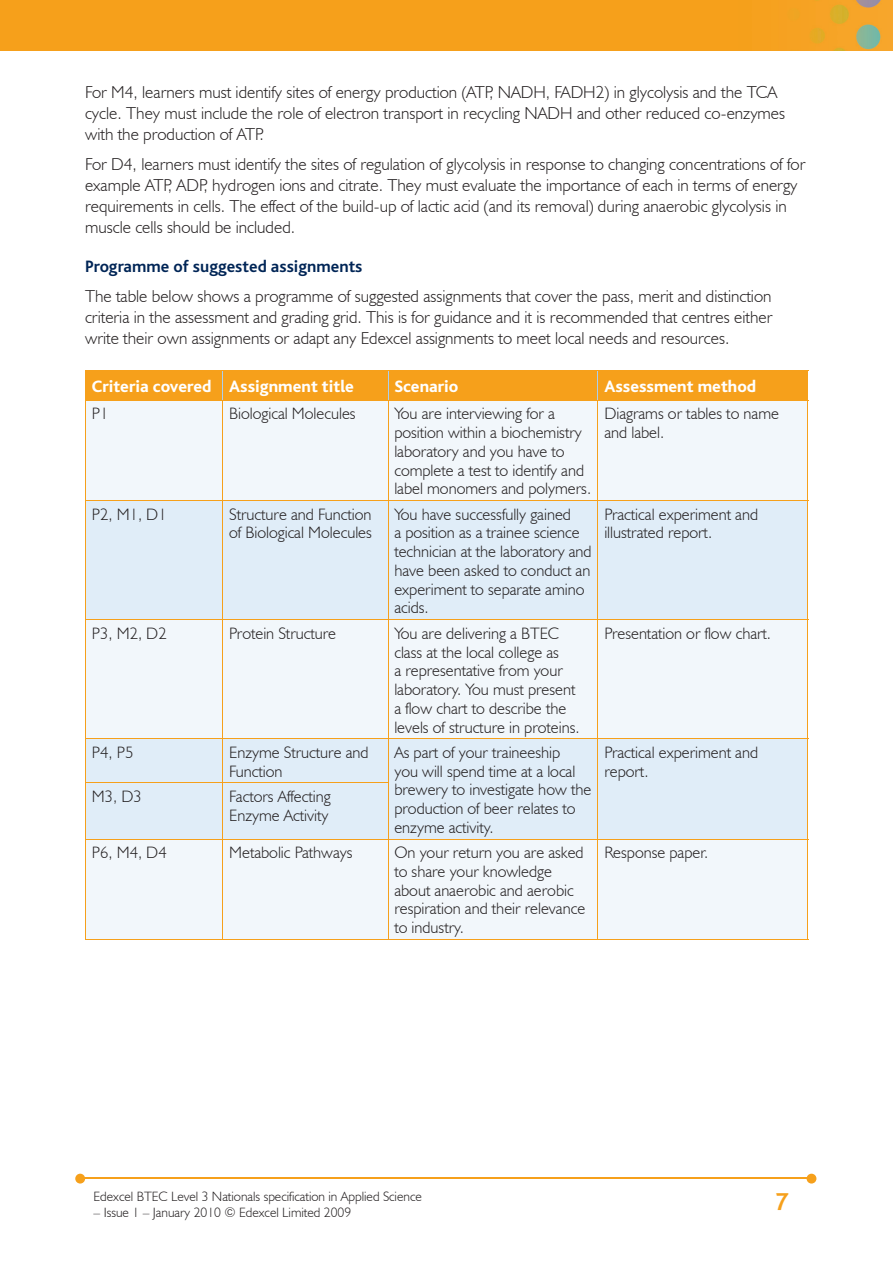
<style>
.page{position:relative;width:893px;height:1263px;background:#fff}
.page>*{position:absolute;margin:0;border:0;box-sizing:border-box;transform-origin:0 0}
.t1{font:700 25.5px "Bliss";color:#f6a01b}
.t2{font:300 17.25px/21px "Humanist 521 BT";color:#231f20}
.t3{font:800 17.25px "Bliss";color:#fff}
.t4{font:700 17.25px "Bliss";color:#002556}
.t5{font:300 16.5px/18.8px "Humanist 521 BT";color:#231f20}
.t6{font:300 13.5px "Humanist 521 BT";color:#231f20}
</style>
<div class="page">
<img style="left:0;top:0;width:893px;height:51px">
<hr style="left:82px;top:1178px;width:728px;height:1px;background:#f6a01b">
<svg style="left:807px;top:1174px;width:9px;height:9px"></svg>
<svg style="left:75px;top:1174px;width:10px;height:9px"></svg>
<div style="left:86px;top:401px;width:721px;height:99px;background:#f2f7fb"></div>
<svg style="left:86px;top:501px;width:721px;height:338px;fill:#e0edf8"></svg>
<div style="left:86px;top:783px;width:302px;height:56px;background:#e0edf8"></div>
<div style="left:86px;top:840px;width:721px;height:99px;background:#f2f7fb"></div>
<hr style="left:85px;top:400px;width:138px;height:1px;background:#f6a01b">
<hr style="left:223px;top:400px;width:165px;height:1px;background:#f6a01b">
<hr style="left:388px;top:400px;width:210px;height:1px;background:#f6a01b">
<hr style="left:598px;top:400px;width:210px;height:1px;background:#f6a01b">
<div style="left:85px;top:371px;width:723px;height:29px;background:#f6a01b"></div>
<hr style="left:85px;top:370px;width:138px;height:1px;background:#f6a01b">
<hr style="left:223px;top:370px;width:165px;height:1px;background:#f6a01b">
<hr style="left:388px;top:370px;width:210px;height:1px;background:#f6a01b">
<hr style="left:598px;top:370px;width:210px;height:1px;background:#f6a01b">
<hr style="left:222px;top:401px;width:1px;height:99px;background:#f6a01b">
<hr style="left:388px;top:401px;width:1px;height:99px;background:#f6a01b">
<hr style="left:598px;top:401px;width:1px;height:99px;background:#f6a01b">
<hr style="left:85px;top:401px;width:1px;height:99px;background:#f6a01b">
<hr style="left:807px;top:401px;width:1px;height:99px;background:#f6a01b">
<hr style="left:222px;top:501px;width:1px;height:118px;background:#f6a01b">
<hr style="left:388px;top:501px;width:1px;height:118px;background:#f6a01b">
<hr style="left:598px;top:501px;width:1px;height:118px;background:#f6a01b">
<hr style="left:85px;top:501px;width:1px;height:118px;background:#f6a01b">
<hr style="left:807px;top:501px;width:1px;height:118px;background:#f6a01b">
<hr style="left:85px;top:500px;width:138px;height:1px;background:#f6a01b">
<hr style="left:223px;top:500px;width:165px;height:1px;background:#f6a01b">
<hr style="left:388px;top:500px;width:210px;height:1px;background:#f6a01b">
<hr style="left:598px;top:500px;width:210px;height:1px;background:#f6a01b">
<hr style="left:222px;top:620px;width:1px;height:118px;background:#f6a01b">
<hr style="left:388px;top:620px;width:1px;height:118px;background:#f6a01b">
<hr style="left:598px;top:620px;width:1px;height:118px;background:#f6a01b">
<hr style="left:85px;top:620px;width:1px;height:118px;background:#f6a01b">
<hr style="left:807px;top:620px;width:1px;height:118px;background:#f6a01b">
<hr style="left:85px;top:619px;width:138px;height:1px;background:#f6a01b">
<hr style="left:223px;top:619px;width:165px;height:1px;background:#f6a01b">
<hr style="left:388px;top:619px;width:210px;height:1px;background:#f6a01b">
<hr style="left:598px;top:619px;width:210px;height:1px;background:#f6a01b">
<hr style="left:222px;top:739px;width:1px;height:43px;background:#f6a01b">
<hr style="left:388px;top:739px;width:1px;height:43px;background:#f6a01b">
<hr style="left:598px;top:739px;width:1px;height:44px;background:#f6a01b">
<hr style="left:598px;top:783px;width:1px;height:56px;background:#f6a01b">
<hr style="left:85px;top:739px;width:1px;height:43px;background:#f6a01b">
<hr style="left:807px;top:739px;width:1px;height:44px;background:#f6a01b">
<hr style="left:807px;top:783px;width:1px;height:56px;background:#f6a01b">
<hr style="left:85px;top:738px;width:138px;height:1px;background:#f6a01b">
<hr style="left:223px;top:738px;width:165px;height:1px;background:#f6a01b">
<hr style="left:388px;top:738px;width:210px;height:1px;background:#f6a01b">
<hr style="left:598px;top:738px;width:210px;height:1px;background:#f6a01b">
<hr style="left:222px;top:783px;width:1px;height:56px;background:#f6a01b">
<hr style="left:388px;top:783px;width:1px;height:56px;background:#f6a01b">
<hr style="left:85px;top:783px;width:1px;height:56px;background:#f6a01b">
<hr style="left:85px;top:782px;width:138px;height:1px;background:#f6a01b">
<hr style="left:223px;top:782px;width:165px;height:1px;background:#f6a01b">
<hr style="left:222px;top:839px;width:1px;height:100px;background:#f6a01b">
<hr style="left:388px;top:839px;width:1px;height:100px;background:#f6a01b">
<hr style="left:598px;top:839px;width:1px;height:100px;background:#f6a01b">
<hr style="left:85px;top:939px;width:138px;height:1px;background:#f6a01b">
<hr style="left:223px;top:939px;width:165px;height:1px;background:#f6a01b">
<hr style="left:388px;top:939px;width:210px;height:1px;background:#f6a01b">
<hr style="left:598px;top:939px;width:210px;height:1px;background:#f6a01b">
<hr style="left:85px;top:839px;width:1px;height:100px;background:#f6a01b">
<hr style="left:807px;top:839px;width:1px;height:100px;background:#f6a01b">
<hr style="left:85px;top:839px;width:138px;height:1px;background:#f6a01b">
<hr style="left:223px;top:839px;width:165px;height:1px;background:#f6a01b">
<hr style="left:388px;top:839px;width:210px;height:1px;background:#f6a01b">
<hr style="left:598px;top:839px;width:210px;height:1px;background:#f6a01b">
<p class="t2" style="left:85px;top:81px;width:702px">For M4, learners must identify sites of energy production (ATP, NADH, FADH2) in glycolysis and the TCA cycle. They must include the role of electron transport in recycling NADH and other reduced co-enzymes with the production of ATP.</p>
<p class="t2" style="left:85px;top:153px;width:722px">For D4, learners must identify the sites of regulation of glycolysis in response to changing concentrations of for example ATP, ADP, hydrogen ions and citrate. They must evaluate the importance of each in terms of energy requirements in cells. The effect of the build-up of lactic acid (and its removal) during anaerobic glycolysis in muscle cells should be included.</p>
<p class="t4" style="left:85px;top:258px;width:279px">Programme of suggested assignments</p>
<p class="t2" style="left:85px;top:285px;width:689px;text-align:justify">The table below shows a programme of suggested assignments that cover the pass, merit and distinction criteria in the assessment and grading grid. This is for guidance and it is recommended that centres either write their own assignments or adapt any Edexcel assignments to meet local needs and resources.</p>
<p class="t3" style="left:92px;top:377px;width:264px">Criteria covered Assignment title</p>
<p class="t3" style="left:394px;top:377px;width:66px">Scenario</p>
<p class="t3" style="left:604px;top:377px;width:153px">Assessment method</p>
<p class="t5" style="left:92px;top:404px;width:18px">P1</p>
<p class="t5" style="left:229px;top:404px;width:128px">Biological Molecules</p>
<p class="t5" style="left:394px;top:404px;width:198px">You are interviewing for a position within a biochemistry laboratory and you have to complete a test to identify and label monomers and polymers.</p>
<p class="t5" style="left:604px;top:404px;width:176px">Diagrams or tables to name and label.</p>
<p class="t5" style="left:92px;top:504px;width:76px">P2, M1, D1</p>
<p class="t5" style="left:229px;top:504px;width:144px">Structure and Function of Biological Molecules</p>
<p class="t5" style="left:394px;top:504px;width:199px">You have successfully gained<br>a position as a trainee science technician at the laboratory and have been asked to conduct an experiment to separate amino acids.</p>
<p class="t5" style="left:604px;top:504px;width:155px">Practical experiment and illustrated report.</p>
<p class="t5" style="left:92px;top:623px;width:76px">P3, M2, D2</p>
<p class="t5" style="left:229px;top:623px;width:108px">Protein Structure</p>
<p class="t5" style="left:394px;top:623px;width:187px">You are delivering a BTEC class at the local college as<br>a representative from your laboratory. You must present a flow chart to describe the levels of structure in proteins.</p>
<p class="t5" style="left:604px;top:623px;width:168px">Presentation or flow chart.</p>
<p class="t5" style="left:92px;top:742px;width:43px">P4, P5</p>
<p class="t5" style="left:229px;top:742px;width:141px">Enzyme Structure and<br>Function</p>
<p class="t5" style="left:394px;top:742px;width:198px">As part of your traineeship<br>you will spend time at a local brewery to investigate how the production of beer relates to enzyme activity.</p>
<p class="t5" style="left:604px;top:742px;width:155px">Practical experiment and report.</p>
<p class="t5" style="left:92px;top:786px;width:51px">M3, D3</p>
<p class="t5" style="left:229px;top:786px;width:103px">Factors Affecting<br>Enzyme Activity</p>
<p class="t5" style="left:92px;top:843px;width:76px">P6, M4, D4</p>
<p class="t5" style="left:229px;top:843px;width:125px">Metabolic Pathways</p>
<p class="t5" style="left:394px;top:843px;width:192px">On your return you are asked to share your knowledge about anaerobic and aerobic respiration and their relevance to industry.</p>
<p class="t5" style="left:604px;top:843px;width:105px">Response paper.</p>
<p class="t6" style="left:94px;top:1188px;width:330px">Edexcel BTEC Level 3 Nationals specification in Applied Science</p>
<p class="t6" style="left:94px;top:1204px;width:259px">– Issue 1 – January 2010 © Edexcel Limited 2009</p>
<h1 class="t1" style="left:775px;top:1189px;width:15px">7</h1>
</div>
